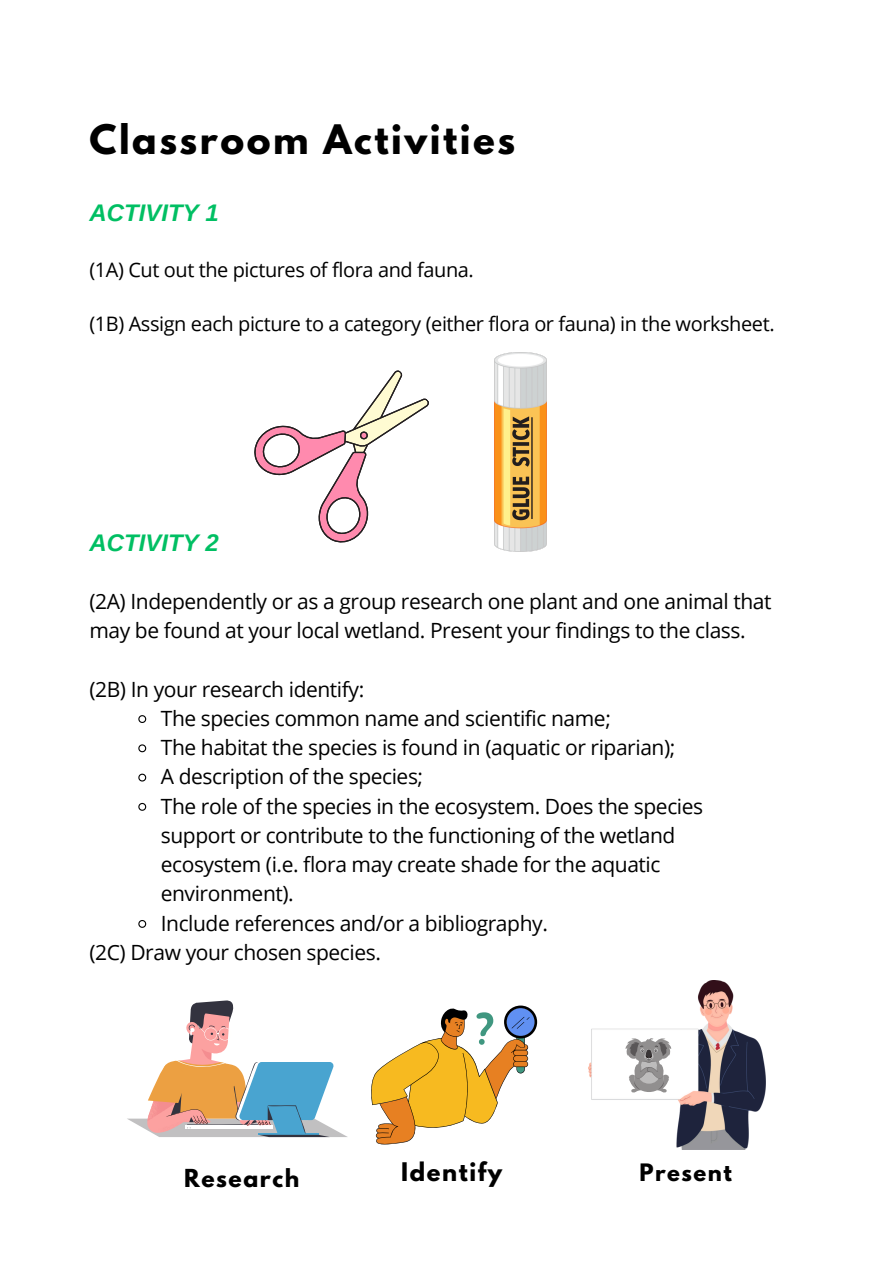
<style>
.page{position:relative;width:894px;height:1264px;background:#fff}
.page>*{position:absolute;margin:0;border:0;box-sizing:border-box;transform-origin:0 0}
.t1{font:700 36px "League Spartan";letter-spacing:.07em;color:#000}
.t2{font:italic 700 24px "Arimo";color:#00bf63}
.t3{font:700 22.65px "League Spartan";letter-spacing:.07em;color:#000}
.t4{font:700 21.9px "League Spartan";letter-spacing:.07em;color:#000}
.t5{font:700 21.3px "League Spartan";letter-spacing:.07em;color:#000}
.t6{font:21px/29.2px "Open Sans";letter-spacing:-.02em;color:#000}
.t7{font:19.95px "Open Sans";letter-spacing:-.02em;color:#000}
</style>
<div class="page">
<svg style="left:254px;top:370px;width:175px;height:173px"></svg>
<img style="left:494px;top:352px;width:52px;height:199px">
<svg style="left:138px;top:715px;width:9px;height:8px"></svg>
<svg style="left:138px;top:744px;width:9px;height:9px"></svg>
<svg style="left:138px;top:773px;width:9px;height:9px"></svg>
<svg style="left:138px;top:802px;width:9px;height:9px"></svg>
<svg style="left:138px;top:920px;width:9px;height:8px"></svg>
<svg style="left:127px;top:1000px;width:219px;height:136px"></svg>
<svg style="left:371px;top:1005px;width:166px;height:140px"></svg>
<img style="left:588px;top:980px;width:177px;height:169px">
<svg style="left:625px;top:1037px;width:46px;height:55px"></svg>
<p class="t1" style="left:89px;top:121px;width:427px">Classroom Activities</p>
<h2 class="t2" style="left:89px;top:199px;width:131px">ACTIVITY 1</h2>
<p class="t7" style="left:89px;top:256px;width:386px">(1A) Cut out the pictures of flora and fauna.</p>
<p class="t7" style="left:89px;top:310px;width:686px">(1B) Assign each picture to a category (either flora or fauna) in the worksheet.</p>
<p class="t2" style="left:89px;top:529px;width:131px">ACTIVITY 2</p>
<h2 class="t6" style="left:89px;top:586px;width:683px">(2A) Independently or as a group research one plant and one animal that may be found at your local wetland. Present your findings to the class.</h2>
<p class="t6" style="left:89px;top:673px;width:276px">(2B) In your research identify:</p>
<p class="t6" style="left:161px;top:703px;width:451px">The species common name and scientific name;</p>
<p class="t6" style="left:161px;top:732px;width:516px">The habitat the species is found in (aquatic or riparian);</p>
<p class="t6" style="left:161px;top:761px;width:264px">A description of the species;</p>
<p class="t6" style="left:161px;top:790px;width:543px">The role of the species in the ecosystem. Does the species support or contribute to the functioning of the wetland ecosystem (i.e. flora may create shade for the aquatic environment).</p>
<p class="t6" style="left:161px;top:907px;width:388px">Include references and/or a bibliography.</p>
<p class="t6" style="left:89px;top:937px;width:293px">(2C) Draw your chosen species.</p>
<p class="t4" style="left:184px;top:1167px;width:117px">Research</p>
<p class="t3" style="left:401px;top:1160px;width:103px">Identify</p>
<p class="t5" style="left:639px;top:1162px;width:94px">Present</p>
</div>
